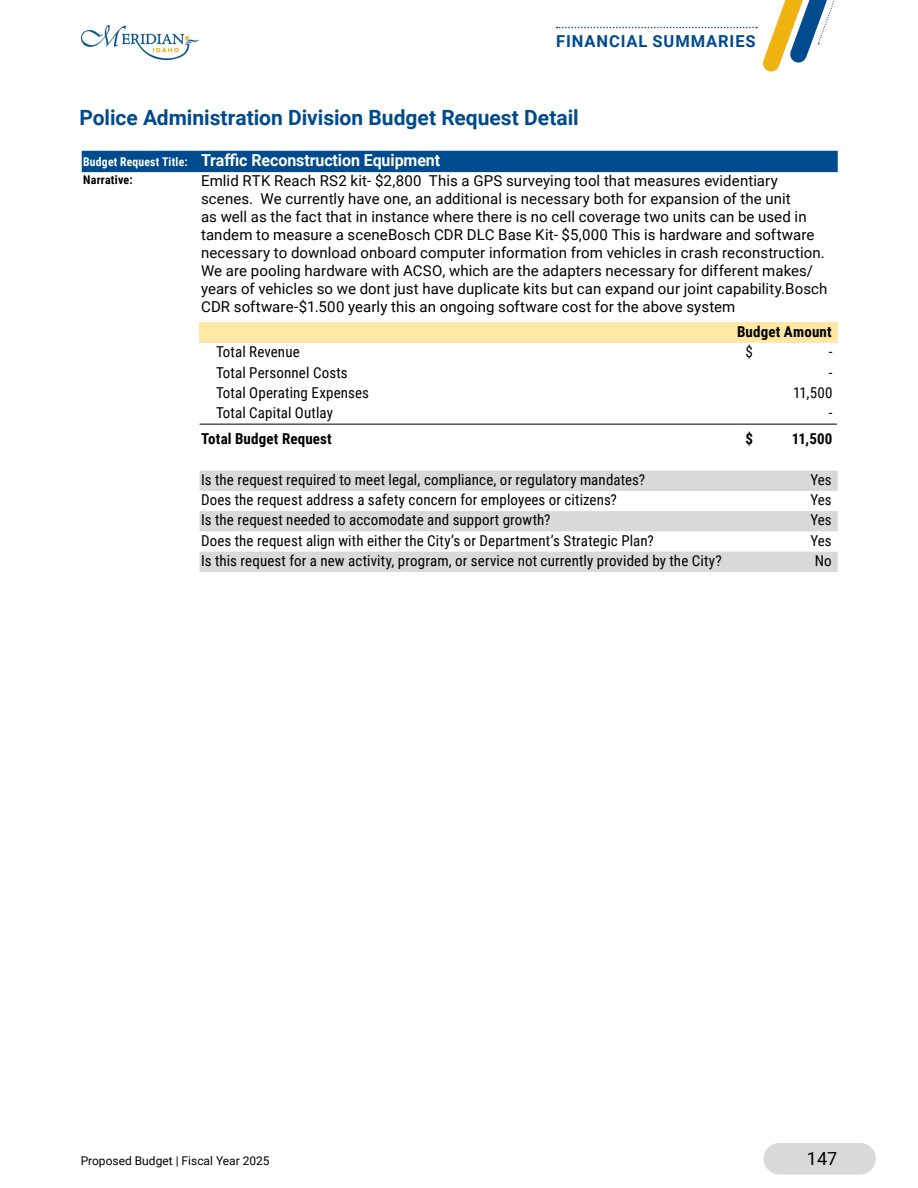
<style>
.page{position:relative;width:918px;height:1188px;background:#fff}
.page>*{position:absolute;margin:0;border:0;box-sizing:border-box;transform-origin:0 0}
.t1{font:700 21px "Roboto";letter-spacing:-.005em;color:#004b8d}
.t2{font:18px "Roboto";color:#000}
.Heading_3{font:700 16.5px "Roboto";letter-spacing:-.005em;color:#fff}
.t3{font:700 16.5px "Roboto";letter-spacing:.055em;color:#004b8d}
.Table_Text_No_Indent{font:15px/18px "Roboto";letter-spacing:.005em;color:#000}
.Table_Text{font:15px "Roboto Condensed";letter-spacing:.01em;color:#000}
.Table_Text_Indent_1{font:15px "Roboto Condensed";letter-spacing:.01em;color:#000}
.Table_Numbers_Right{font:15px "Roboto Condensed";letter-spacing:.005em;color:#000}
.Table_Numbers_Right-2{font:700 15px "Roboto Condensed";letter-spacing:.01em;color:#000}
.Table_Text-2{font:700 15px "Roboto Condensed";letter-spacing:.01em;color:#000}
.t4{font:12px "Roboto";color:#000}
.Table_Text_8{font:700 12px "Roboto Condensed";letter-spacing:.02em;color:#fff}
.Table_Text_8-2{font:700 12px "Roboto Condensed";letter-spacing:.02em;color:#000}
</style>
<div class="page">
<svg style="left:557px;top:0;width:278px;height:72px"></svg>
<img style="left:81px;top:25px;width:117px;height:35px">
<div style="left:779px;top:1143px;width:81px;height:31px;background:#d9d9d9"></div>
<div style="left:82px;top:151px;width:756px;height:21px;background:#004b8d"></div>
<div style="left:200px;top:323px;width:638px;height:20px;background:#ffe8a3"></div>
<svg style="left:200px;top:471px;width:638px;height:101px;fill:#d9d9d9"></svg>
<hr style="left:200px;top:424px;width:540px;height:1px;background:#000">
<hr style="left:740px;top:424px;width:97px;height:1px;background:#000">
<p class="t3" style="left:556px;top:30px;width:190px">FINANCIAL SUMMARIES</p>
<h1 class="t1" style="left:80px;top:103px;width:501px">Police Administration Division Budget Request Detail</h1>
<p class="Table_Text_8" style="left:83px;top:153px;width:106px">Budget Request Title:</p>
<p class="Heading_3" style="left:201px;top:149px;width:241px">Traffic Reconstruction Equipment</p>
<p class="Table_Text_8-2" style="left:83px;top:171px;width:51px">Narrative:</p>
<p class="Table_Text_No_Indent" style="left:201px;top:171px;width:628px">Emlid RTK Reach RS2 kit- $2,800 This a GPS surveying tool that measures evidentiary scenes. We currently have one, an additional is necessary both for expansion of the unit<br>as well as the fact that in instance where there is no cell coverage two units can be used in tandem to measure a sceneBosch CDR DLC Base Kit- $5,000 This is hardware and software necessary to download onboard computer information from vehicles in crash reconstruction.<br>We are pooling hardware with ACSO, which are the adapters necessary for different makes/ years of vehicles so we dont just have duplicate kits but can expand our joint capability.Bosch CDR software-$1.500 yearly this an ongoing software cost for the above system</p>
<p class="Table_Numbers_Right-2" style="left:737px;top:321px;width:96px">Budget Amount</p>
<p class="Table_Text_Indent_1" style="left:216px;top:342px;width:85px">Total Revenue</p>
<p class="Table_Numbers_Right" style="left:746px;top:342px;width:9px">$</p>
<p class="Table_Numbers_Right" style="left:829px;top:342px;width:5px">-</p>
<p class="Table_Text_Indent_1" style="left:216px;top:362px;width:133px">Total Personnel Costs</p>
<p class="Table_Numbers_Right" style="left:829px;top:362px;width:5px">-</p>
<p class="Table_Text_Indent_1" style="left:216px;top:382px;width:154px">Total Operating Expenses</p>
<p class="Table_Numbers_Right" style="left:793px;top:382px;width:41px">11,500</p>
<p class="Table_Text_Indent_1" style="left:216px;top:402px;width:118px">Total Capital Outlay</p>
<p class="Table_Numbers_Right" style="left:829px;top:402px;width:5px">-</p>
<p class="Table_Text-2" style="left:201px;top:429px;width:132px">Total Budget Request</p>
<p class="Table_Numbers_Right-2" style="left:746px;top:429px;width:9px">$</p>
<p class="Table_Numbers_Right-2" style="left:792px;top:429px;width:42px">11,500</p>
<p class="Table_Text" style="left:201px;top:469px;width:446px">Is the request required to meet legal, compliance, or regulatory mandates?</p>
<p class="Table_Numbers_Right" style="left:811px;top:469px;width:23px">Yes</p>
<p class="Table_Text" style="left:201px;top:489px;width:417px">Does the request address a safety concern for employees or citizens?</p>
<p class="Table_Numbers_Right" style="left:811px;top:489px;width:23px">Yes</p>
<p class="Table_Text" style="left:201px;top:510px;width:351px">Is the request needed to accomodate and support growth?</p>
<p class="Table_Numbers_Right" style="left:811px;top:510px;width:23px">Yes</p>
<p class="Table_Text" style="left:201px;top:530px;width:454px">Does the request align with either the City’s or Department’s Strategic Plan?</p>
<p class="Table_Numbers_Right" style="left:811px;top:530px;width:23px">Yes</p>
<p class="Table_Text" style="left:201px;top:550px;width:522px">Is this request for a new activity, program, or service not currently provided by the City?</p>
<p class="Table_Numbers_Right" style="left:815px;top:550px;width:18px">No</p>
<p class="t4" style="left:81px;top:1152px;width:191px">Proposed Budget | Fiscal Year 2025</p>
<p class="t2" style="left:807px;top:1146px;width:32px">147</p>
</div>
